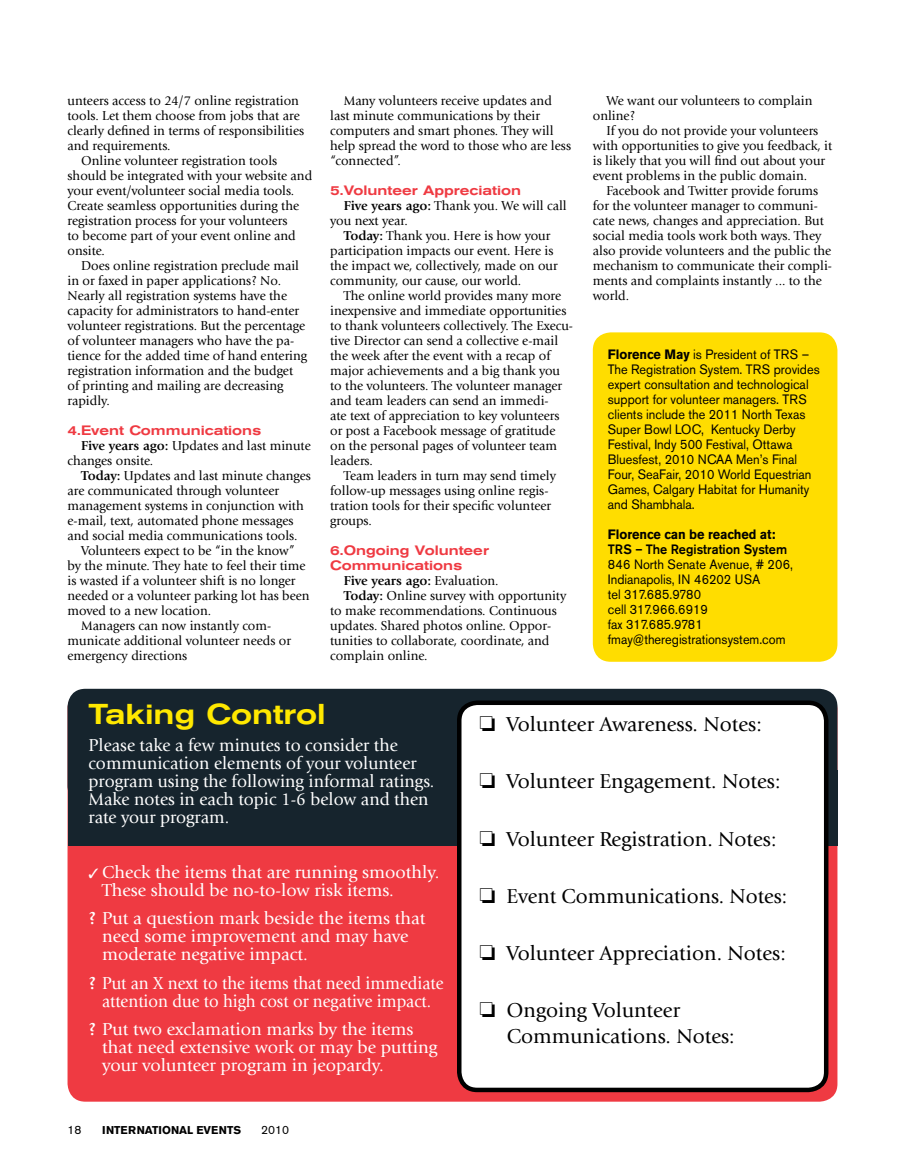
<style>
.page{position:relative;width:905px;height:1175px;background:#fff}
.page>*{position:absolute;margin:0;border:0;box-sizing:border-box;transform-origin:0 0}
.t1{font:500 expanded 28.5px "Akzidenz Grotesk BE";color:#ffe800;scale:.96 1}
.t2{font:21px/26px "Giovanni";color:#000}
.t3{font:18px/18px "Giovanni";color:#fff}
.t4{font:18px/18px "Giovanni";color:#fff;text-align:center;scale:.93 1}
.t5{font:13.5px/15px "Giovanni";color:#000}
.t6{font:13.5px/15px "Akzidenz Grotesk BE";color:#000;scale:.94 1}
.t7{font:500 expanded 13.5px/15px "Akzidenz Grotesk BE";color:#ef3a42;scale:.96 1}
.t8{font:500 13.5px "Akzidenz Grotesk BE";color:#000;scale:.94 1}
.t9{font:700 13.5px "Giovanni";color:#000}
.t10{font:700 13.5px "Akzidenz Grotesk BE";color:#000;scale:.94 1}
.t11{font:12px "Akzidenz Grotesk BE";color:#000}
.t12{font:700 11.25px "Akzidenz Grotesk BE";color:#000}
.s1{font-weight:700}
.s2{font-weight:400}
</style>
<div class="page">
<div style="left:68px;top:691px;width:769px;height:410px;background:#ef3a42;border-radius:18px"></div>
<div style="left:68px;top:770px;width:769px;height:75px;background:#16242d"></div>
<div style="left:68px;top:688px;width:769px;height:115px;background:#16242d;border-radius:18px"></div>
<div style="left:459px;top:702px;width:367px;height:387px;background:#fff;border-radius:18px"></div>
<div style="left:457px;top:700px;width:371px;height:392px;border:4px solid #000;border-radius:18px"></div>
<div style="left:592px;top:332px;width:245px;height:330px;background:#fd0;border-radius:18px"></div>
<p class="t5" style="left:68px;top:93px;width:233px">unteers access to 24/7 online registration</p>
<p class="t5" style="left:68px;top:108px;width:234px">tools. Let them choose from jobs that are</p>
<p class="t5" style="left:68px;top:123px;width:238px">clearly defined in terms of responsibilities</p>
<p class="t5" style="left:68px;top:138px;width:105px">and requirements.</p>
<p class="t5" style="left:81px;top:153px;width:198px">Online volunteer registration tools</p>
<p class="t5" style="left:68px;top:168px;width:246px">should be integrated with your website and</p>
<p class="t5" style="left:68px;top:183px;width:228px">your event/volunteer social media tools.</p>
<p class="t5" style="left:68px;top:198px;width:233px">Create seamless opportunities during the</p>
<p class="t5" style="left:68px;top:213px;width:221px">registration process for your volunteers</p>
<p class="t5" style="left:68px;top:228px;width:230px">to become part of your event online and</p>
<p class="t5" style="left:68px;top:243px;width:39px">onsite.</p>
<p class="t5" style="left:81px;top:258px;width:219px">Does online registration preclude mail</p>
<p class="t5" style="left:68px;top:273px;width:215px">in or faxed in paper applications? No.</p>
<p class="t5" style="left:68px;top:288px;width:221px">Nearly all registration systems have the</p>
<p class="t5" style="left:68px;top:303px;width:233px">capacity for administrators to hand-enter</p>
<p class="t5" style="left:68px;top:318px;width:239px">volunteer registrations. But the percentage</p>
<p class="t5" style="left:68px;top:333px;width:228px">of volunteer managers who have the pa-</p>
<p class="t5" style="left:68px;top:348px;width:241px">tience for the added time of hand entering</p>
<p class="t5" style="left:68px;top:363px;width:227px">registration information and the budget</p>
<p class="t5" style="left:68px;top:378px;width:217px">of printing and mailing are decreasing</p>
<p class="t5" style="left:68px;top:393px;width:44px">rapidly.</p>
<p class="t7" style="left:68px;top:422px;width:203px">4.Event Communications</p>
<p class="t5" style="left:68px;top:438px;width:245px;text-indent:14px"><span class="s1">Five years ago:</span> Updates and last minute changes onsite.</p>
<p class="t5" style="left:68px;top:468px;width:245px;text-indent:14px"><span class="s1">Today:</span> Updates and last minute changes are communicated through volunteer management systems in conjunction with e-mail, text, automated phone messages and social media communications tools.</p>
<p class="t5" style="left:81px;top:543px;width:215px">Volunteers expect to be “in the know”</p>
<p class="t5" style="left:68px;top:558px;width:239px">by the minute. They hate to feel their time</p>
<p class="t5" style="left:68px;top:573px;width:229px">is wasted if a volunteer shift is no longer</p>
<p class="t5" style="left:68px;top:588px;width:243px">needed or a volunteer parking lot has been</p>
<p class="t5" style="left:68px;top:603px;width:145px">moved to a new location.</p>
<p class="t5" style="left:81px;top:618px;width:192px">Managers can now instantly com-</p>
<p class="t5" style="left:68px;top:633px;width:225px">municate additional volunteer needs or</p>
<p class="t5" style="left:68px;top:648px;width:121px">emergency directions</p>
<p class="t5" style="left:330px;top:93px;width:242px;text-indent:14px">Many volunteers receive updates and last minute communications by their computers and smart phones. They will help spread the word to those who are less “connected”.</p>
<p class="t7" style="left:330px;top:182px;width:200px">5.Volunteer Appreciation</p>
<p class="t5" style="left:330px;top:198px;width:238px;text-indent:14px"><span class="s1">Five years ago:</span> Thank you. We will call you next year.</p>
<p class="t5" style="left:330px;top:228px;width:229px;text-indent:14px"><span class="s1">Today:</span> Thank you. Here is how your participation impacts our event. Here is the impact we, collectively, made on our community, our cause, our world.</p>
<p class="t5" style="left:330px;top:288px;width:244px;text-indent:14px">The online world provides many more inexpensive and immediate opportunities to thank volunteers collectively. The Execu&shy;tive Director can send a collective e-mail the week after the event with a recap of major achievements and a big thank you to the volunteers. The volunteer manager and team leaders can send an immedi-<br>ate text of appreciation to key volunteers or post a Facebook message of gratitude on the personal pages of volunteer team leaders.</p>
<p class="t5" style="left:330px;top:468px;width:227px;text-indent:14px">Team leaders in turn may send timely follow-up messages using online regis&shy;tration tools for their specific volunteer groups.</p>
<p class="t7" style="left:330px;top:542px;width:167px">6.Ongoing Volunteer<br>Communications</p>
<p class="t9" style="left:344px;top:572px;width:156px">Five years ago: <span class="s2">Evaluation.</span></p>
<p class="t5" style="left:344px;top:588px;width:224px"><span class="s1">Today:</span> Online survey with opportunity</p>
<p class="t5" style="left:330px;top:603px;width:228px">to make recommendations. Continuous</p>
<p class="t5" style="left:330px;top:618px;width:222px">updates. Shared photos online. Oppor-</p>
<p class="t5" style="left:330px;top:633px;width:221px">tunities to collaborate, coordinate, and</p>
<p class="t5" style="left:330px;top:648px;width:99px">complain online.</p>
<p class="t5" style="left:592px;top:93px;width:221px;text-indent:14px">We want our volunteers to complain online?</p>
<p class="t5" style="left:592px;top:123px;width:241px;text-indent:14px">If you do not provide your volunteers with opportunities to give you feedback, it is likely that you will find out about your event problems in the public domain.</p>
<p class="t5" style="left:592px;top:183px;width:241px;text-indent:14px">Facebook and Twitter provide forums for the volunteer manager to communi&shy;cate news, changes and appreciation. But social media tools work both ways. They also provide volunteers and the public the mechanism to communicate their compli&shy;ments and complaints instantly ... to the world.</p>
<p class="t6" style="left:608px;top:346px;width:227px"><span class="s1">Florence May</span> is President of TRS – The Registration System. TRS provides expert consultation and technological support for volunteer managers. TRS clients include the 2011 North Texas Super Bowl LOC, Kentucky Derby Festival, Indy 500 Festival, Ottawa Bluesfest, 2010 NCAA Men’s Final Four, SeaFair, 2010 World Equestrian Games, Calgary Habitat for Humanity and Shambhala.</p>
<p class="t10" style="left:608px;top:526px;width:180px">Florence can be reached at:</p>
<p class="t8" style="left:608px;top:541px;width:192px">TRS – The Registration System</p>
<p class="t6" style="left:608px;top:556px;width:198px">846 North Senate Avenue, # 206,<br>Indianapolis, IN 46202 USA<br>tel 317.685.9780<br>cell 317.966.6919<br>fax 317.685.9781 fmay@theregistrationsystem.com</p>
<h1 class="t1" style="left:88px;top:698px;width:248px">Taking Control</h1>
<h3 class="t3" style="left:88px;top:736px;width:347px">Please take a few minutes to consider the communication elements of your volunteer program using the following informal ratings.<br>Make notes in each topic 1-6 below and then rate your program.</h3>
<h3 class="t3" style="left:102px;top:863px;width:339px">Check the items that are running smoothly.<br>These should be no-to-low risk items.</h3>
<h3 class="t3" style="left:102px;top:909px;width:325px;text-indent:-14px"><span class="s1">?</span> Put a question mark beside the items that need some improvement and may have moderate negative impact.</h3>
<h3 class="t4" style="left:88px;top:974px;width:383px"><span class="s1">?</span> Put an X next to the items that need immediate attention due to high cost or negative impact.</h3>
<h3 class="t3" style="left:102px;top:1020px;width:337px;text-indent:-14px"><span class="s1">?</span> Put two exclamation marks by the items that need extensive work or may be putting your volunteer program in jeopardy.</h3>
<p class="t11" style="left:68px;top:1123px;width:15px">18</p>
<p class="t12" style="left:102px;top:1124px;width:141px">INTERNATIONAL EVENTS</p>
<p class="t11" style="left:261px;top:1123px;width:29px">2010</p>
<h2 class="t2" style="left:506px;top:712px;width:257px">Volunteer Awareness. Notes:</h2>
<h2 class="t2" style="left:506px;top:769px;width:275px">Volunteer Engagement. Notes:</h2>
<h2 class="t2" style="left:506px;top:826px;width:271px">Volunteer Registration. Notes:</h2>
<h2 class="t2" style="left:506px;top:883px;width:282px">Event Communications. Notes:</h2>
<h2 class="t2" style="left:506px;top:940px;width:281px">Volunteer Appreciation. Notes:</h2>
<h2 class="t2" style="left:506px;top:997px;width:230px">Ongoing Volunteer<br>Communications. Notes:</h2>
</div>
